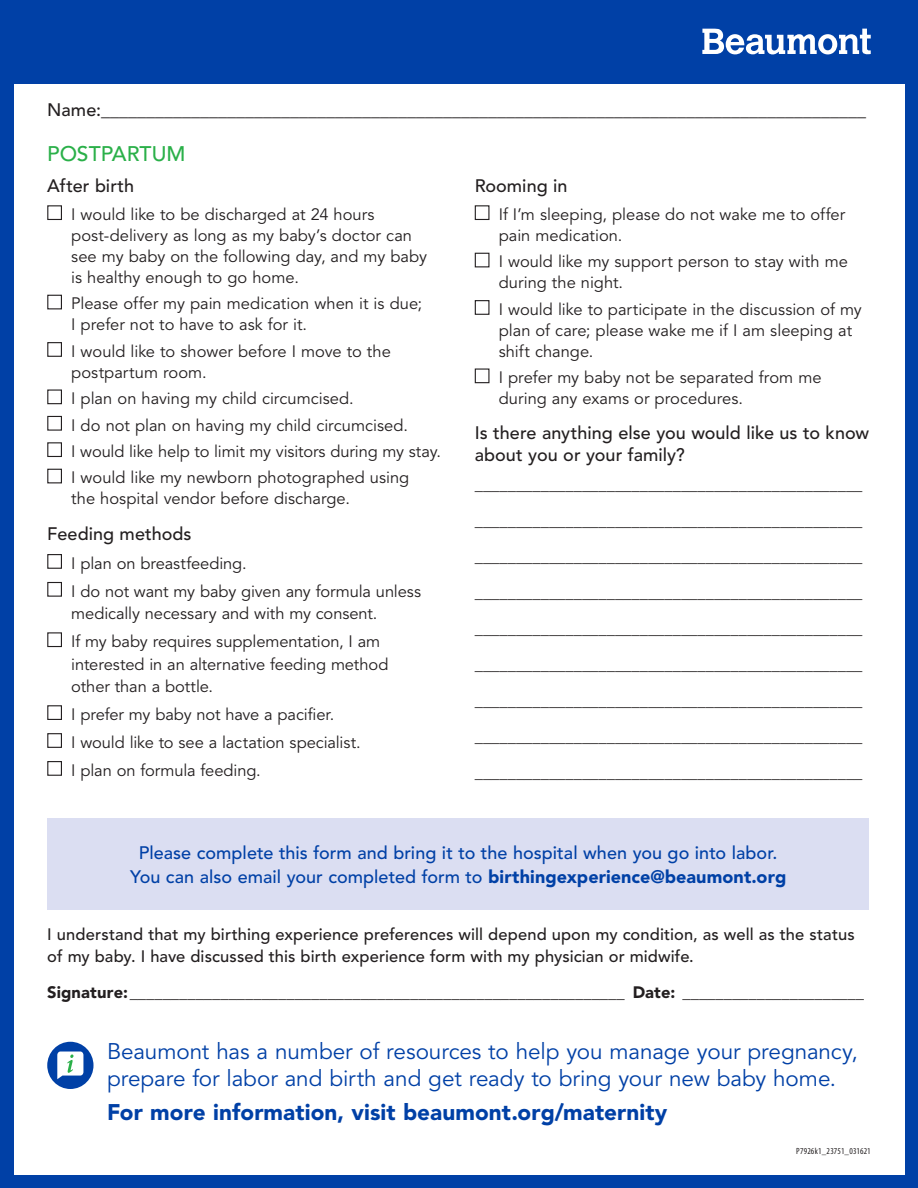
<style>
.page{position:relative;width:918px;height:1188px;background:#fff}
.page>*{position:absolute;margin:0;border:0;box-sizing:border-box;transform-origin:0 0}
.Body{font:22.5px/27px "Avenir LT Std";letter-spacing:-.005em;color:#0040a6}
.Body-2{font:900 22.5px "Avenir LT Std";letter-spacing:.005em;color:#0040a6}
.Subhead{font:500 21px "Avenir LT Std";color:#2ab049}
.t1{font:500 18px/24px "Avenir LT Std";color:#0040a6;text-align:center}
._12_pt_AVE_BLACK{font:500 18px/21.6px "Avenir LT Std";color:#231f20}
.Body-3{font:18px "Avenir LT Std";color:#231f20}
.Body_Copy{font:16.5px/21px "Avenir LT Std";color:#231f20}
.Body_Copy-2{font:500 16.5px/22.5px "Avenir LT Std";letter-spacing:.005em;color:#231f20}
.Job_Number{font:condensed 9px "Myriad Pro";letter-spacing:.015em;color:#231f20}
.s1{font-weight:500}
.s2{font-weight:900}
</style>
<div class="page">
<div style="left:905px;top:0;width:13px;height:1188px;background:#0040a6"></div>
<div style="left:0;top:1175px;width:918px;height:13px;background:#0040a6"></div>
<div style="left:0;top:0;width:13px;height:1188px;background:#0040a6"></div>
<div style="left:47px;top:205px;width:15px;height:15px;border:1px solid #231f20"></div>
<div style="left:47px;top:295px;width:15px;height:14px;border:1px solid #231f20"></div>
<div style="left:47px;top:342px;width:15px;height:15px;border:1px solid #231f20"></div>
<div style="left:47px;top:389px;width:15px;height:15px;border:1px solid #231f20"></div>
<div style="left:47px;top:416px;width:15px;height:15px;border:1px solid #231f20"></div>
<div style="left:47px;top:442px;width:15px;height:15px;border:1px solid #231f20"></div>
<div style="left:47px;top:469px;width:15px;height:14px;border:1px solid #231f20"></div>
<div style="left:47px;top:554px;width:15px;height:15px;border:1px solid #231f20"></div>
<div style="left:47px;top:582px;width:15px;height:15px;border:1px solid #231f20"></div>
<div style="left:47px;top:632px;width:15px;height:15px;border:1px solid #231f20"></div>
<div style="left:47px;top:705px;width:15px;height:15px;border:1px solid #231f20"></div>
<div style="left:47px;top:733px;width:15px;height:15px;border:1px solid #231f20"></div>
<div style="left:47px;top:761px;width:15px;height:15px;border:1px solid #231f20"></div>
<div style="left:475px;top:205px;width:14px;height:15px;border:1px solid #231f20"></div>
<div style="left:475px;top:253px;width:14px;height:14px;border:1px solid #231f20"></div>
<div style="left:475px;top:300px;width:14px;height:15px;border:1px solid #231f20"></div>
<div style="left:475px;top:368px;width:14px;height:15px;border:1px solid #231f20"></div>
<div style="left:47px;top:818px;width:822px;height:92px;background:#dbdef2"></div>
<div style="left:47px;top:1042px;width:47px;height:47px;background:#0040a6;border-radius:50%"></div>
<svg style="left:57px;top:1052px;width:26px;height:27px"></svg>
<div style="left:0;top:0;width:918px;height:83px;background:#0040a6"></div>
<svg style="left:702px;top:29px;width:169px;height:25px"></svg>
<p class="Body-3" style="left:47px;top:99px;width:820px"><span class="s1">Name:</span>_____________________________________________________________________________________</p>
<p class="Subhead" style="left:47px;top:142px;width:140px">POSTPARTUM</p>
<p class="_12_pt_AVE_BLACK" style="left:47px;top:176px;width:88px">After birth</p>
<p class="Body_Copy" style="left:71px;top:204px;width:357px">I would like to be discharged at 24 hours post-delivery as long as my baby’s doctor can see my baby on the following day, and my baby is healthy enough to go home.</p>
<p class="Body_Copy" style="left:71px;top:294px;width:352px">Please offer my pain medication when it is due;<br>I prefer not to have to ask for it.</p>
<p class="Body_Copy" style="left:71px;top:341px;width:321px">I would like to shower before I move to the postpartum room.</p>
<p class="Body_Copy" style="left:71px;top:389px;width:284px">I plan on having my child circumcised.</p>
<p class="Body_Copy" style="left:71px;top:415px;width:338px">I do not plan on having my child circumcised.</p>
<p class="Body_Copy" style="left:71px;top:441px;width:371px">I would like help to limit my visitors during my stay.</p>
<p class="Body_Copy" style="left:71px;top:468px;width:340px">I would like my newborn photographed using the hospital vendor before discharge.</p>
<p class="_12_pt_AVE_BLACK" style="left:47px;top:523px;width:146px">Feeding methods</p>
<p class="Body_Copy" style="left:71px;top:553px;width:177px">I plan on breastfeeding.</p>
<p class="Body_Copy" style="left:71px;top:580px;width:351px;line-height:22.5px">I do not want my baby given any formula unless medically necessary and with my consent.</p>
<p class="Body_Copy" style="left:71px;top:631px;width:319px;line-height:22.5px">If my baby requires supplementation, I am interested in an alternative feeding method other than a bottle.</p>
<p class="Body_Copy" style="left:71px;top:704px;width:265px">I prefer my baby not have a pacifier.</p>
<p class="Body_Copy" style="left:71px;top:732px;width:291px">I would like to see a lactation specialist.</p>
<p class="Body_Copy" style="left:71px;top:760px;width:191px">I plan on formula feeding.</p>
<p class="_12_pt_AVE_BLACK" style="left:475px;top:176px;width:94px">Rooming in</p>
<p class="Body_Copy" style="left:499px;top:204px;width:348px">If I’m sleeping, please do not wake me to offer pain medication.</p>
<p class="Body_Copy" style="left:499px;top:252px;width:351px">I would like my support person to stay with me during the night.</p>
<p class="Body_Copy" style="left:499px;top:299px;width:365px">I would like to participate in the discussion of my plan of care; please wake me if I am sleeping at shift change.</p>
<p class="Body_Copy" style="left:499px;top:368px;width:324px">I prefer my baby not be separated from me during any exams or procedures.</p>
<p class="_12_pt_AVE_BLACK" style="left:475px;top:423px;width:396px">Is there anything else you would like us to know about you or your family?</p>
<p class="Body_Copy" style="left:475px;top:474px;width:389px">_______________________________________________</p>
<p class="Body_Copy" style="left:475px;top:510px;width:389px">_______________________________________________</p>
<p class="Body_Copy" style="left:475px;top:546px;width:389px">_______________________________________________</p>
<p class="Body_Copy" style="left:475px;top:582px;width:389px">_______________________________________________</p>
<p class="Body_Copy" style="left:475px;top:618px;width:389px">_______________________________________________</p>
<p class="Body_Copy" style="left:475px;top:654px;width:389px">_______________________________________________</p>
<p class="Body_Copy" style="left:475px;top:690px;width:389px">_______________________________________________</p>
<p class="Body_Copy" style="left:475px;top:726px;width:389px">_______________________________________________</p>
<p class="Body_Copy" style="left:475px;top:762px;width:389px">_______________________________________________</p>
<p class="t1" style="left:130px;top:841px;width:658px">Please complete this form and bring it to the hospital when you go into labor.<br>You can also email your completed form to <span class="s2">birthingexperience@beaumont.org</span></p>
<p class="Body_Copy-2" style="left:47px;top:923px;width:809px">I understand that my birthing experience preferences will depend upon my condition, as well as the status of my baby. I have discussed this birth experience form with my physician or midwife.</p>
<p class="Body_Copy-2" style="left:47px;top:981px;width:818px"><span class="s2">Signature:</span>____________________________________________________________ <span class="s2">Date:</span> ______________________</p>
<p class="Body" style="left:107px;top:1038px;width:752px">Beaumont has a number of resources to help you manage your pregnancy, prepare for labor and birth and get ready to bring your new baby home.</p>
<p class="Body-2" style="left:107px;top:1098px;width:562px">For more information, visit beaumont.org/maternity</p>
<p class="Job_Number" style="left:796px;top:1146px;width:76px">P7926k1_23751_031621</p>
</div>
